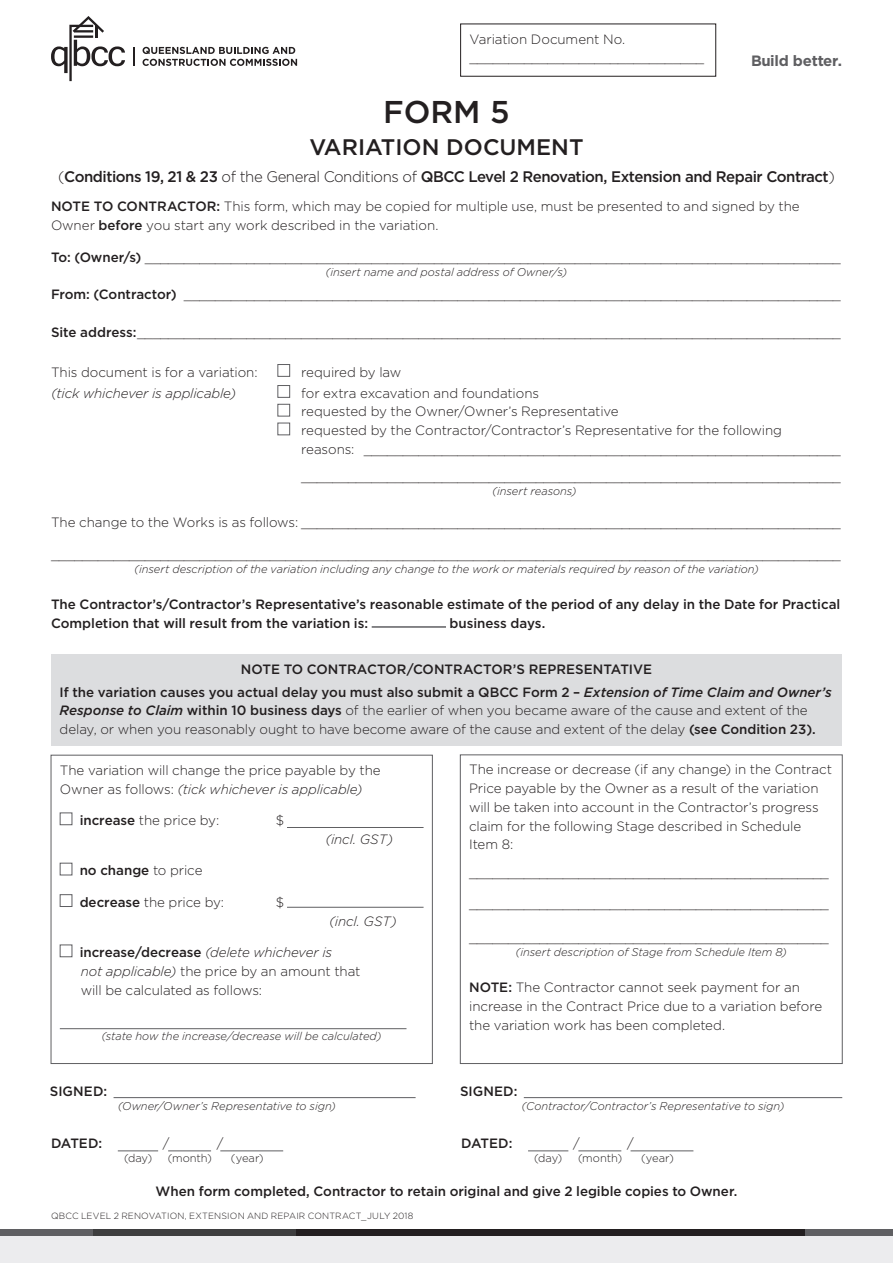
<style>
.page{position:relative;width:893px;height:1263px;background:#fff}
.page>*{position:absolute;margin:0;border:0;box-sizing:border-box;transform-origin:0 0}
.Heading_1{font:500 31.5px "Gotham";color:#231f20}
.Heading_1-2{font:500 22.5px "Gotham";color:#231f20}
.Intro_paragraph{font:500 15.3px "Gotham";letter-spacing:-.03em;color:#231f20}
.t1{font:700 15px "Gotham";letter-spacing:-.015em;color:#5f5f62}
.Body_Text{font:300 13.5px/18.8px "Gotham";letter-spacing:-.005em;color:#231f20}
.Body_Text-2{font:500 13.5px/18.8px "Gotham";letter-spacing:-.005em;color:#231f20}
.Body_Text-3{font:italic 300 13.5px "Gotham";letter-spacing:-.01em;color:#231f20}
.Body_Text-4{font:italic 300 11.25px "Gotham";letter-spacing:-.005em;color:#231f20}
.Body_Text-5{font:300 11.25px "Gotham";letter-spacing:.005em;color:#231f20}
.Body_Text-6{font:300 9px "Gotham";letter-spacing:.015em;color:#231f20}
.s1{font-weight:300}
.s2{font-weight:500}
.s3{font-weight:500;font-style:italic}
.s4{font-style:italic}
</style>
<div class="page">
<div style="left:0;top:1233px;width:893px;height:30px;background:#ececee"></div>
<div style="left:0;top:1229px;width:94px;height:7px;background:#5f5f62"></div>
<div style="left:94px;top:1229px;width:202px;height:7px;background:#3e3e3f"></div>
<div style="left:296px;top:1229px;width:510px;height:7px;background:#231f20"></div>
<div style="left:806px;top:1229px;width:87px;height:7px;background:#5f5f62"></div>
<div style="left:460px;top:24px;width:256px;height:53px;border:1px solid #231f20"></div>
<div style="left:278px;top:364px;width:12px;height:13px;border:1px solid #5f5f62"></div>
<div style="left:278px;top:385px;width:12px;height:13px;border:1px solid #5f5f62"></div>
<div style="left:278px;top:404px;width:12px;height:12px;border:1px solid #5f5f62"></div>
<div style="left:278px;top:423px;width:12px;height:12px;border:1px solid #5f5f62"></div>
<hr style="left:372px;top:626px;width:74px;height:2px;background:#5f5f62">
<div style="left:51px;top:654px;width:791px;height:92px;background:#dcdddf"></div>
<div style="left:60px;top:812px;width:12px;height:13px;border:1px solid #5f5f62"></div>
<div style="left:60px;top:863px;width:12px;height:12px;border:1px solid #5f5f62"></div>
<div style="left:60px;top:894px;width:12px;height:13px;border:1px solid #5f5f62"></div>
<div style="left:60px;top:945px;width:12px;height:12px;border:1px solid #5f5f62"></div>
<div style="left:51px;top:755px;width:382px;height:309px;border:1px solid #5f5f62"></div>
<hr style="left:287px;top:827px;width:137px;height:1px;background:#5f5f62">
<hr style="left:287px;top:907px;width:137px;height:1px;background:#5f5f62">
<hr style="left:60px;top:1028px;width:346px;height:1px;background:#5f5f62">
<div style="left:460px;top:754px;width:382px;height:310px;border:1px solid #5f5f62"></div>
<hr style="left:114px;top:1097px;width:302px;height:1px;background:#5f5f62">
<hr style="left:118px;top:1150px;width:40px;height:1px;background:#5f5f62">
<hr style="left:168px;top:1150px;width:43px;height:1px;background:#5f5f62">
<hr style="left:220px;top:1150px;width:63px;height:1px;background:#5f5f62">
<hr style="left:524px;top:1097px;width:318px;height:1px;background:#5f5f62">
<hr style="left:528px;top:1150px;width:40px;height:1px;background:#5f5f62">
<hr style="left:578px;top:1150px;width:43px;height:1px;background:#5f5f62">
<hr style="left:631px;top:1150px;width:62px;height:1px;background:#5f5f62">
<svg style="left:51px;top:16px;width:74px;height:65px"></svg>
<svg style="left:133px;top:47px;width:1px;height:19px"></svg>
<svg style="left:143px;top:47px;width:154px;height:19px"></svg>
<p class="Body_Text" style="left:469px;top:29px;width:236px">Variation Document No. ______________________________</p>
<p class="t1" style="left:751px;top:50px;width:92px">Build better.</p>
<p class="Heading_1" style="left:383px;top:91px;width:128px">FORM 5</p>
<p class="Heading_1-2" style="left:309px;top:132px;width:276px">VARIATION DOCUMENT</p>
<p class="Intro_paragraph" style="left:58px;top:167px;width:778px"><span class="s1">(</span>Conditions 19, 21 &amp; 23 <span class="s1">of the General Conditions of</span> QBCC Level 2 Renovation, Extension and Repair Contract<span class="s1">)</span></p>
<p class="Body_Text" style="left:51px;top:197px;width:750px"><span class="s2">NOTE TO CONTRACTOR:</span> This form, which may be copied for multiple use, must be presented to and signed by the<br>Owner <span class="s2">before</span> you start any work described in the variation.</p>
<p class="Body_Text" style="left:51px;top:247px;width:791px"><span class="s2">To: (Owner/s)</span> _________________________________________________________________________________________</p>
<p class="Body_Text-4" style="left:326px;top:265px;width:243px">(insert name and postal address of Owner/s)</p>
<p class="Body_Text" style="left:51px;top:285px;width:791px"><span class="s2">From: (Contractor)</span> ____________________________________________________________________________________</p>
<p class="Body_Text" style="left:51px;top:322px;width:791px"><span class="s2">Site address:</span>__________________________________________________________________________________________</p>
<p class="Body_Text" style="left:51px;top:362px;width:208px">This document is for a variation:</p>
<p class="Body_Text" style="left:301px;top:362px;width:102px">required by law</p>
<p class="Body_Text-3" style="left:51px;top:384px;width:187px">(tick whichever is applicable)</p>
<p class="Body_Text" style="left:301px;top:383px;width:239px">for extra excavation and foundations</p>
<p class="Body_Text" style="left:301px;top:402px;width:319px">requested by the Owner/Owner’s Representative</p>
<p class="Body_Text" style="left:301px;top:421px;width:541px">requested by the Contractor/Contractor’s Representative for the following<br>reasons: _____________________________________________________________</p>
<p class="Body_Text" style="left:301px;top:467px;width:541px">_____________________________________________________________________</p>
<p class="Body_Text-4" style="left:492px;top:484px;width:86px">(insert reasons)</p>
<p class="Body_Text" style="left:51px;top:513px;width:791px">The change to the Works is as follows: _____________________________________________________________________</p>
<p class="Body_Text" style="left:51px;top:544px;width:791px">_____________________________________________________________________________________________________</p>
<p class="Body_Text-4" style="left:134px;top:562px;width:626px">(insert description of the variation including any change to the work or materials required by reason of the variation)</p>
<p class="Body_Text-2" style="left:51px;top:595px;width:791px">The Contractor’s/Contractor’s Representative’s reasonable estimate of the period of any delay in the Date for Practical<br>Completion that will result from the variation is:</p>
<p class="Body_Text-2" style="left:450px;top:613px;width:97px">business days.</p>
<p class="Body_Text-2" style="left:241px;top:659px;width:413px">NOTE TO CONTRACTOR/CONTRACTOR’S REPRESENTATIVE</p>
<p class="Body_Text" style="left:60px;top:682px;width:774px"><span class="s2">If the variation causes you actual delay you must also submit a QBCC Form 2 –</span> <span class="s3">Extension of Time Claim and Owner’s<br>Response to Claim</span> <span class="s2">within 10 business days</span> of the earlier of when you became aware of the cause and extent of the delay, or when you reasonably ought to have become aware of the cause and extent of the delay <span class="s2">(see Condition 23).</span></p>
<p class="Body_Text" style="left:60px;top:760px;width:322px">The variation will change the price payable by the<br>Owner as follows: <span class="s4">(tick whichever is applicable)</span></p>
<p class="Body_Text" style="left:80px;top:810px;width:141px"><span class="s2">increase</span> the price by:</p>
<p class="Body_Text" style="left:276px;top:810px;width:10px">$</p>
<p class="Body_Text-3" style="left:325px;top:830px;width:69px">(incl. GST)</p>
<p class="Body_Text-2" style="left:80px;top:861px;width:124px">no change <span class="s1">to price</span></p>
<p class="Body_Text" style="left:80px;top:892px;width:146px"><span class="s2">decrease</span> the price by:</p>
<p class="Body_Text" style="left:276px;top:892px;width:10px">$</p>
<p class="Body_Text-3" style="left:329px;top:912px;width:69px">(incl. GST)</p>
<p class="Body_Text" style="left:80px;top:942px;width:282px"><span class="s2">increase/decrease</span> <span class="s4">(delete whichever is<br>not applicable)</span> the price by an amount that will be calculated as follows:</p>
<p class="Body_Text-4" style="left:102px;top:1029px;width:282px">(state how the increase/decrease will be calculated)</p>
<p class="Body_Text" style="left:469px;top:760px;width:364px">The increase or decrease (if any change) in the Contract Price payable by the Owner as a result of the variation will be taken into account in the Contractor’s progress claim for the following Stage described in Schedule Item 8:</p>
<p class="Body_Text" style="left:469px;top:862px;width:361px">______________________________________________</p>
<p class="Body_Text" style="left:469px;top:894px;width:361px">______________________________________________</p>
<p class="Body_Text" style="left:469px;top:927px;width:361px">______________________________________________</p>
<p class="Body_Text-4" style="left:515px;top:945px;width:273px">(insert description of Stage from Schedule Item 8)</p>
<p class="Body_Text" style="left:469px;top:978px;width:355px"><span class="s2">NOTE:</span> The Contractor cannot seek payment for an increase in the Contract Price due to a variation before the variation work has been completed.</p>
<p class="Body_Text-2" style="left:50px;top:1081px;width:59px">SIGNED:</p>
<p class="Body_Text-4" style="left:118px;top:1099px;width:220px">(Owner/Owner’s Representative to sign)</p>
<p class="Body_Text-2" style="left:460px;top:1081px;width:59px">SIGNED:</p>
<p class="Body_Text-4" style="left:522px;top:1099px;width:264px">(Contractor/Contractor’s Representative to sign)</p>
<p class="Body_Text-2" style="left:51px;top:1134px;width:53px">DATED:</p>
<p class="Body_Text" style="left:163px;top:1133px;width:8px">/</p>
<p class="Body_Text" style="left:217px;top:1133px;width:8px">/</p>
<p class="Body_Text-5" style="left:124px;top:1151px;width:30px">(day)</p>
<p class="Body_Text-5" style="left:168px;top:1151px;width:46px">(month)</p>
<p class="Body_Text-5" style="left:231px;top:1151px;width:34px">(year)</p>
<p class="Body_Text-2" style="left:461px;top:1134px;width:53px">DATED:</p>
<p class="Body_Text" style="left:573px;top:1133px;width:8px">/</p>
<p class="Body_Text" style="left:627px;top:1133px;width:8px">/</p>
<p class="Body_Text-5" style="left:534px;top:1151px;width:30px">(day)</p>
<p class="Body_Text-5" style="left:578px;top:1151px;width:46px">(month)</p>
<p class="Body_Text-5" style="left:641px;top:1151px;width:34px">(year)</p>
<p class="Body_Text-2" style="left:156px;top:1181px;width:583px">When form completed, Contractor to retain original and give 2 legible copies to Owner.</p>
<p class="Body_Text-6" style="left:51px;top:1210px;width:364px">QBCC LEVEL 2 RENOVATION, EXTENSION AND REPAIR CONTRACT_JULY 2018</p>
</div>
